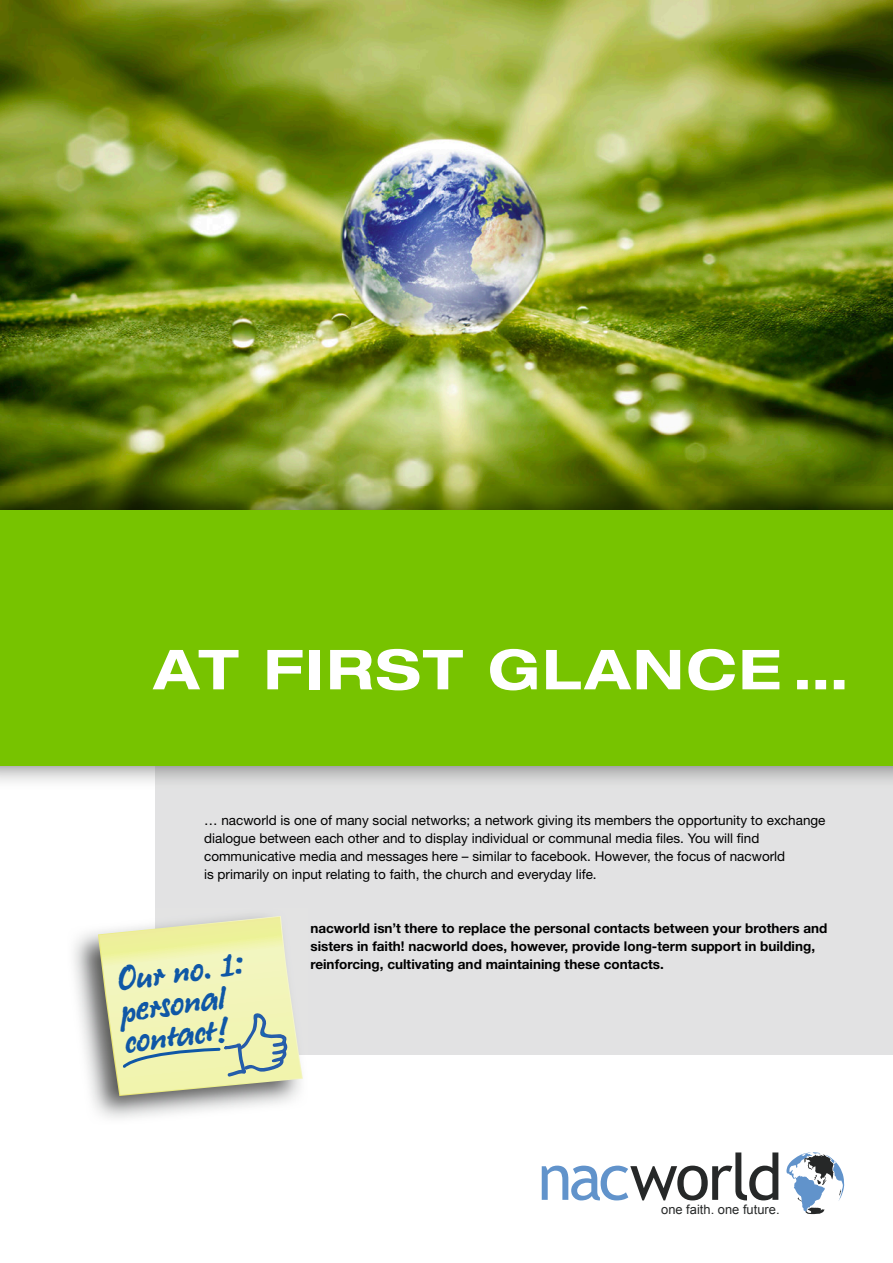
<style>
.page{position:relative;width:893px;height:1263px;background:#fff}
.page>*{position:absolute;margin:0;border:0;box-sizing:border-box;transform-origin:0 0}
.t1{font:64.2px "Trebuchet MS";letter-spacing:-.035em;color:#262828}
.t2{font:700 expanded 55.2px "Helvetica Neue";letter-spacing:.045em;color:#fff}
.t3{font:600 37.5px/31.3px "Dalli";color:#0f57a6}
.t4{font:13.5px/18px "Helvetica Neue";color:#000}
.t5{font:700 13.5px/18px "Helvetica Neue";color:#000}
.t6{font:12.9px "Arial";color:#262828}
.s1{color:#6193cb}
</style>
<div class="page">
<div style="left:155px;top:765px;width:738px;height:289px;background:#e2e2e3"></div>
<img style="left:0;top:0;width:893px;height:782px">
<img style="left:155px;top:765px;width:738px;height:17px">
<div style="left:0;top:510px;width:893px;height:255px;background:#77c300"></div>
<svg style="left:786px;top:1152px;width:58px;height:62px"></svg>
<img style="left:74px;top:931px;width:234px;height:187px">
<img style="left:303px;top:931px;width:5px;height:123px">
<svg style="left:98px;top:916px;width:205px;height:180px;background:#e1e5b3"></svg>
<h2 class="t2" style="left:153px;top:635px;width:696px">AT FIRST GLANCE …</h2>
<p class="t4" style="left:204px;top:811px;width:623px">… nacworld is one of many social networks; a network giving its members the opportunity to exchange dialogue between each other and to display individual or communal media files. You will find communicative media and messages here – similar to facebook. However, the focus of nacworld<br>is primarily on input relating to faith, the church and everyday life.</p>
<h3 class="t3" style="left:114px;top:966px;width:129px;rotate:-8deg">Our no. 1: personal contact!</h3>
<p class="t5" style="left:310px;top:919px;width:519px">nacworld isn’t there to replace the personal contacts between your brothers and sisters in faith! nacworld does, however, provide long-term support in building, reinforcing, cultivating and maintaining these contacts.</p>
<h1 class="t1" style="left:537px;top:1139px;width:247px"><span class="s1">nac</span>world</h1>
<p class="t6" style="left:661px;top:1201px;width:120px">one faith. one future.</p>
</div>
